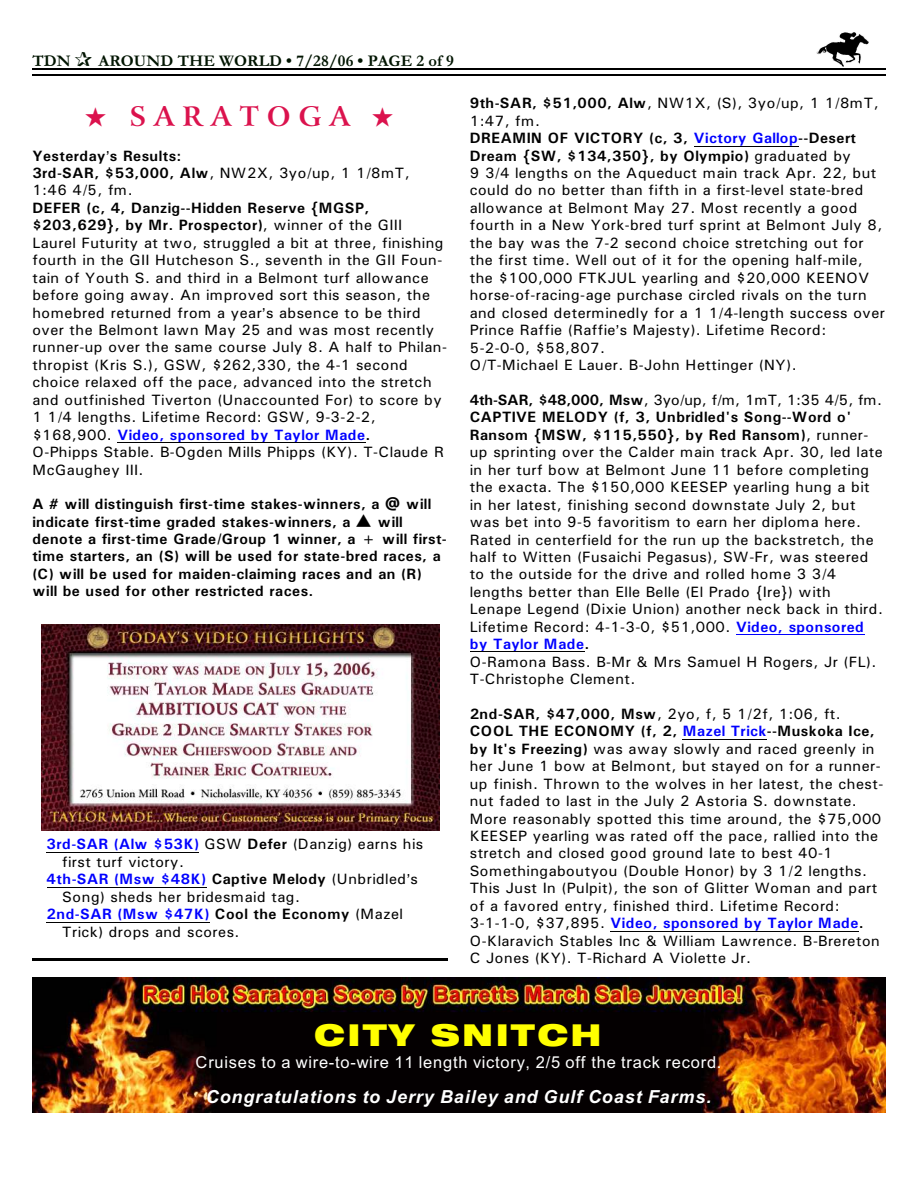
<style>
.page{position:relative;width:918px;height:1188px;background:#fff}
.page>*{position:absolute;margin:0;border:0;box-sizing:border-box;transform-origin:0 0}
.t1{font:30px "Swis 721 Blk Ex BT";letter-spacing:.08em;color:#ff0}
.t2{font:700 27px "Arrus BT";letter-spacing:.3em;color:#db124d}
.t3{font:italic 700 18px "Arial";letter-spacing:.055em;color:#fff}
.t4{font:16.5px "Arial";letter-spacing:.05em;color:#fff}
.t5{font:700 16.5px "Garamond";letter-spacing:.005em;color:#001400}
.t6{font:15px/17.4px "Univers";letter-spacing:.03em;color:#000}
.t7{font:700 15px/17.2px "Univers";letter-spacing:.03em;color:#000}
.t8{font:700 15px "Univers";letter-spacing:.04em;color:#00f}
.s1{font-weight:400}
.s2{font-weight:700}
.s3{font-weight:700;color:#00f}
.s4{color:#000}
.s5{font-weight:400;color:#000}
</style>
<div class="page">
<img style="left:817px;top:32px;width:51px;height:34px">
<hr style="left:32px;top:68px;width:853px;height:1px;background:#000">
<hr style="left:32px;top:75px;width:853px;height:1px;background:#000">
<hr style="left:47px;top:852px;width:152px;height:1px;background:#000">
<hr style="left:47px;top:887px;width:159px;height:1px;background:#000">
<hr style="left:47px;top:922px;width:163px;height:1px;background:#000">
<img style="left:41px;top:624px;width:398px;height:207px">
<hr style="left:32px;top:958px;width:416px;height:3px;background:#000">
<hr style="left:117px;top:442px;width:249px;height:1px;background:#000">
<hr style="left:694px;top:146px;width:104px;height:1px;background:#000">
<hr style="left:736px;top:634px;width:128px;height:1px;background:#00f">
<hr style="left:470px;top:651px;width:114px;height:1px;background:#000">
<hr style="left:683px;top:739px;width:84px;height:1px;background:#000">
<hr style="left:611px;top:931px;width:248px;height:1px;background:#000">
<img style="left:32px;top:977px;width:854px;height:135px">
<p class="t5" style="left:32px;top:55px;width:40px">TDN</p>
<p class="t5" style="left:98px;top:55px;width:357px">AROUND THE WORLD • 7/28/06 • PAGE 2 of 9</p>
<h2 class="t2" style="left:85px;top:106px;width:310px">★ SARATOGA ★</h2>
<p class="t7" style="left:32px;top:148px;width:379px">Yesterday s Results:<br>3rd-SAR, $53,000, Alw<span class="s1">, NW2X, 3yo/up, 1 1/8mT,<br>1:46 4/5, fm.</span></p>
<p class="t6" style="left:32px;top:200px;width:416px"><span class="s2">DEFER (c, 4, Danzig--Hidden Reserve {MGSP, $203,629}, by Mr. Prospector)</span>, winner of the GIII Laurel Futurity at two, struggled a bit at three, finishing fourth in the GII Hutcheson S., seventh in the GII Foun&shy;tain of Youth S. and third in a Belmont turf allowance before going away. An improved sort this season, the homebred returned from a year s absence to be third over the Belmont lawn May 25 and was most recently runner-up over the same course July 8. A half to Philan&shy;thropist (Kris S.), GSW, $262,330, the 4-1 second choice relaxed off the pace, advanced into the stretch and outfinished Tiverton (Unaccounted For) to score by 1 1/4 lengths. Lifetime Record: GSW, 9-3-2-2, $168,900. <span class="s3">Video, sponsored by Taylor Made</span><span class="s2">.<br></span>O-Phipps Stable. B-Ogden Mills Phipps (KY). T-Claude R McGaughey III.</p>
<p class="t7" style="left:32px;top:497px;width:416px">A # will distinguish first-time stakes-winners, a @ will indicate first-time graded stakes-winners, a ▲ will denote a first-time Grade/Group 1 winner, a + will first&shy;time starters, an (S) will be used for state-bred races, a (C) will be used for maiden-claiming races and an (R) will be used for other restricted races.</p>
<p class="t6" style="left:47px;top:837px;width:378px"><span class="s3">3rd-SAR (Alw $53K)</span> GSW <span class="s2">Defer</span> (Danzig) earns his</p>
<p class="t6" style="left:62px;top:854px;width:123px">first turf victory.</p>
<p class="t8" style="left:47px;top:874px;width:373px">4th-SAR (Msw $48K) <span class="s4">Captive Melody</span> <span class="s5">(Unbridled s</span></p>
<p class="t6" style="left:62px;top:889px;width:239px">Song) sheds her bridesmaid tag.</p>
<p class="t8" style="left:47px;top:909px;width:358px">2nd-SAR (Msw $47K) <span class="s4">Cool the Economy</span> <span class="s5">(Mazel</span></p>
<p class="t6" style="left:62px;top:924px;width:179px">Trick) drops and scores.</p>
<p class="t6" style="left:470px;top:96px;width:417px"><span class="s2">9th-SAR, $51,000, Alw</span>, NW1X, (S), 3yo/up, 1 1/8mT, 1:47, fm.<br><span class="s2">DREAMIN OF VICTORY (c, 3,</span> <span class="s3">Victory Gallop</span><span class="s2">--Desert Dream {SW, $134,350}, by Olympio)</span> graduated by<br>9 3/4 lengths on the Aqueduct main track Apr. 22, but could do no better than fifth in a first-level state-bred allowance at Belmont May 27. Most recently a good fourth in a New York-bred turf sprint at Belmont July 8, the bay was the 7-2 second choice stretching out for the first time. Well out of it for the opening half-mile, the $100,000 FTKJUL yearling and $20,000 KEENOV horse-of-racing-age purchase circled rivals on the turn and closed determinedly for a 1 1/4-length success over Prince Raffie (Raffie s Majesty). Lifetime Record:<br>5-2-0-0, $58,807.<br>O/T-Michael E Lauer. B-John Hettinger (NY).</p>
<p class="t6" style="left:470px;top:392px;width:415px"><span class="s2">4th-SAR, $48,000, Msw</span>, 3yo/up, f/m, 1mT, 1:35 4/5, fm.<br><span class="s2">CAPTIVE MELODY (f, 3, Unbridled's Song--Word o' Ransom {MSW, $115,550}, by Red Ransom)</span>, runner&shy;up sprinting over the Calder main track Apr. 30, led late in her turf bow at Belmont June 11 before completing the exacta. The $150,000 KEESEP yearling hung a bit in her latest, finishing second downstate July 2, but was bet into 9-5 favoritism to earn her diploma here.<br>Rated in centerfield for the run up the backstretch, the half to Witten (Fusaichi Pegasus), SW-Fr, was steered to the outside for the drive and rolled home 3 3/4 lengths better than Elle Belle (El Prado {Ire}) with Lenape Legend (Dixie Union) another neck back in third.<br>Lifetime Record: 4-1-3-0, $51,000. <span class="s3">Video, sponsored by Taylor Made</span><span class="s2">.<br></span>O-Ramona Bass. B-Mr &amp; Mrs Samuel H Rogers, Jr (FL).<br>T-Christophe Clement.</p>
<p class="t6" style="left:470px;top:706px;width:415px"><span class="s2">2nd-SAR, $47,000, Msw</span>, 2yo, f, 5 1/2f, 1:06, ft.<br><span class="s2">COOL THE ECONOMY (f, 2,</span> <span class="s3">Mazel Trick</span><span class="s2">--Muskoka Ice, by It's Freezing)</span> was away slowly and raced greenly in her June 1 bow at Belmont, but stayed on for a runner&shy;up finish. Thrown to the wolves in her latest, the chest&shy;nut faded to last in the July 2 Astoria S. downstate.<br>More reasonably spotted this time around, the $75,000<br>KEESEP yearling was rated off the pace, rallied into the stretch and closed good ground late to best 40-1<br>Somethingaboutyou (Double Honor) by 3 1/2 lengths.<br>This Just In (Pulpit), the son of Glitter Woman and part of a favored entry, finished third. Lifetime Record:<br>3-1-1-0, $37,895. <span class="s3">Video, sponsored by Taylor Made</span><span class="s2">.<br></span>O-Klaravich Stables Inc &amp; William Lawrence. B-Brereton C Jones (KY). T-Richard A Violette Jr.</p>
<h1 class="t1" style="left:314px;top:1024px;width:289px">CITY SNITCH</h1>
<p class="t4" style="left:196px;top:1056px;width:527px">Cruises to a wire-to-wire 11 length victory, 2/5 off the track record.</p>
<p class="t3" style="left:206px;top:1089px;width:507px">Congratulations to Jerry Bailey and Gulf Coast Farms.</p>
</div>
